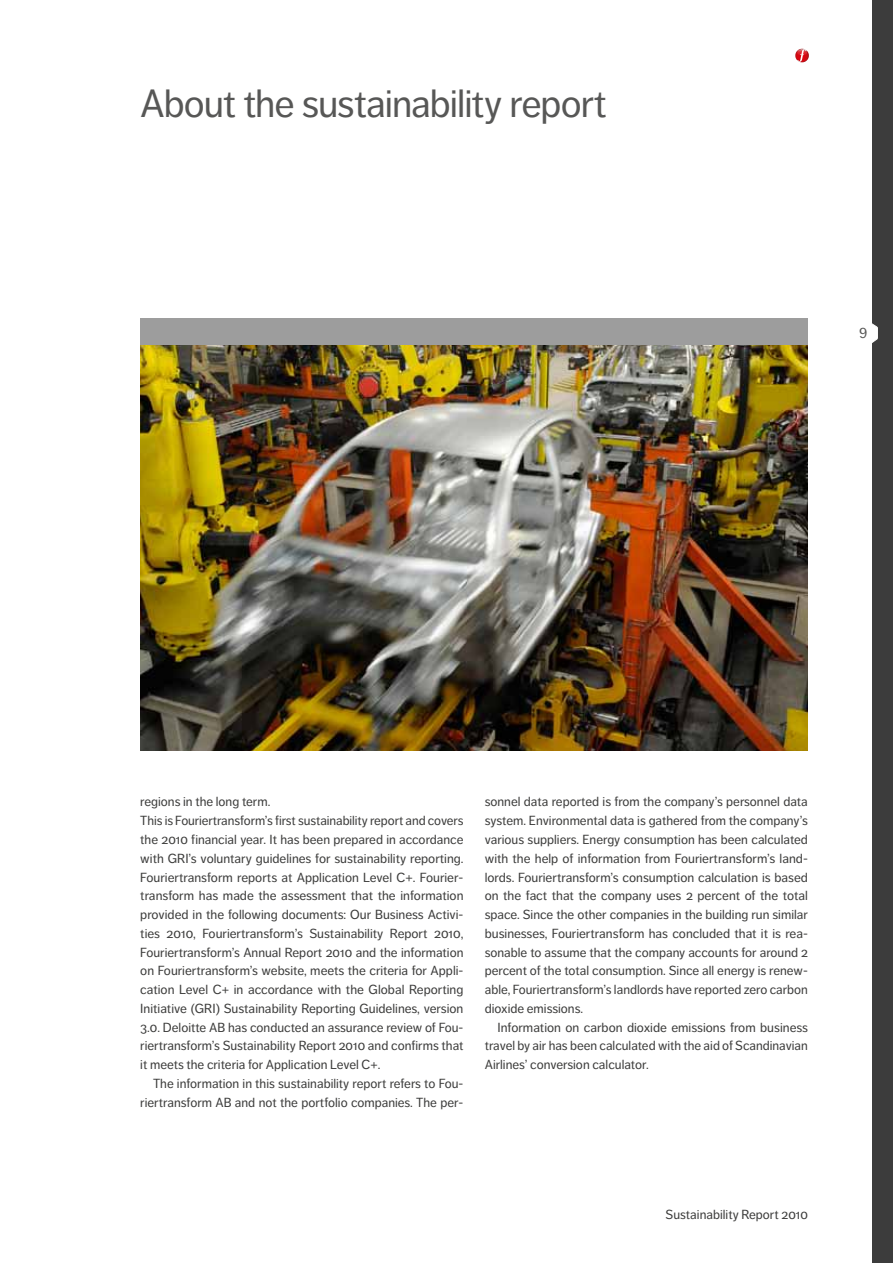
<style>
.page{position:relative;width:893px;height:1263px;background:#fff}
.page>*{position:absolute;margin:0;border:0;box-sizing:border-box;transform-origin:0 0}
.t1{font:39px "Dagny OT";letter-spacing:-.025em;color:#575756}
.t2{font:15px "Dagny OT";color:#575756}
.t3{font:13.05px/18.8px "Dagny OT";color:#3b3b3a;text-align:justify}
</style>
<div class="page">
<svg style="left:795px;top:49px;width:14px;height:13px"></svg>
<div style="left:872px;top:0;width:21px;height:1263px;background:#3c3c3c"></div>
<svg style="left:872px;top:323px;width:6px;height:20px"></svg>
<img style="left:140px;top:345px;width:668px;height:405px">
<div style="left:140px;top:319px;width:668px;height:26px;background:#9d9d9d"></div>
<h1 class="t1" style="left:140px;top:81px;width:468px">About the sustainability report</h1>
<p class="t2" style="left:859px;top:324px;width:10px">9</p>
<p class="t3" style="left:140px;top:793px;width:325px;text-align:left">regions in the long term.<br>This is Fouriertransform’s first sustainability report and covers the 2010 financial year. It has been prepared in accordance with GRI’s voluntary guidelines for sustainability reporting.<br>Fouriertransform reports at Application Level C+. Fourier&shy;transform has made the assessment that the information provided in the following documents: Our Business Activi&shy;ties 2010, Fouriertransform’s Sustainability Report 2010, Fouriertransform’s Annual Report 2010 and the information on Fouriertransform’s website, meets the criteria for Appli&shy;cation Level C+ in accordance with the Global Reporting Initiative (GRI) Sustainability Reporting Guidelines, version 3.0. Deloitte AB has conducted an assurance review of Fou&shy;riertransform’s Sustainability Report 2010 and confirms that it meets the criteria for Application Level C+.</p>
<p class="t3" style="left:140px;top:1074px;width:325px;text-align:right">The information in this sustainability report refers to Fou&shy;riertransform AB and not the portfolio companies. The per-</p>
<p class="t3" style="left:485px;top:793px;width:325px">sonnel data reported is from the company’s personnel data system. Environmental data is gathered from the company’s various suppliers. Energy consumption has been calculated with the help of information from Fouriertransform’s land&shy;lords. Fouriertransform’s consumption calculation is based on the fact that the company uses 2 percent of the total space. Since the other companies in the building run similar businesses, Fouriertransform has concluded that it is rea&shy;sonable to assume that the company accounts for around 2 percent of the total consumption. Since all energy is renew&shy;able, Fouriertransform’s landlords have reported zero carbon dioxide emissions.</p>
<p class="t3" style="left:485px;top:1018px;width:325px;text-indent:13px">Information on carbon dioxide emissions from business travel by air has been calculated with the aid of Scandinavian Airlines’ conversion calculator.</p>
<p class="t3" style="left:666px;top:1205px;width:144px">Sustainability Report 2010</p>
</div>
